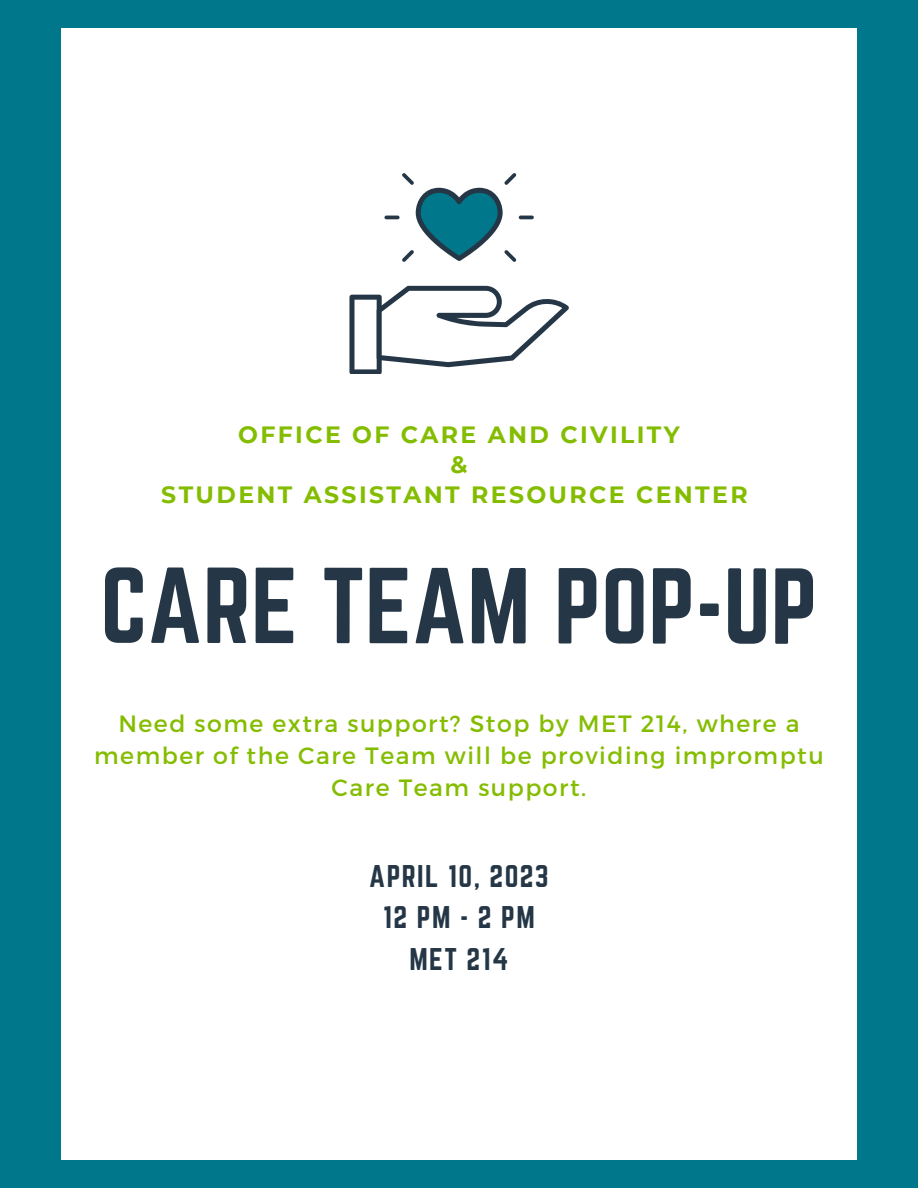
<style>
.page{position:relative;width:918px;height:1188px;background:#00778b}
.page>*{position:absolute;margin:0;border:0;box-sizing:border-box;transform-origin:0 0}
.t1{font:94.35px "Norwester";color:#253746}
.t2{font:27.45px/41.2px "Norwester";letter-spacing:.05em;color:#253746;text-align:center}
.t3{font:23.55px/31.8px "Montserrat";letter-spacing:.065em;color:#84bd00;text-align:center}
.t4{font:700 23.55px/30px "Montserrat";letter-spacing:.1em;color:#84bd00;text-align:center}
</style>
<div class="page">
<div style="left:61px;top:28px;width:796px;height:1132px;background:#fff"></div>
<svg style="left:349px;top:286px;width:220px;height:88px"></svg>
<hr style="left:384px;top:216px;width:16px;height:3px;background:#253746;border-radius:2px">
<hr style="left:519px;top:216px;width:15px;height:3px;background:#253746;border-radius:2px">
<svg style="left:402px;top:174px;width:114px;height:88px"></svg>
<p class="t4" style="left:161px;top:419px;width:588px">OFFICE OF CARE AND CIVILITY<br>&amp;<br>STUDENT ASSISTANT RESOURCE CENTER</p>
<h1 class="t1" style="left:100px;top:549px;width:719px">CARE TEAM POP-UP</h1>
<p class="t3" style="left:94px;top:707px;width:731px">Need some extra support? Stop by MET 214, where a member of the Care Team will be providing impromptu<br>Care Team support.</p>
<p class="t2" style="left:369px;top:856px;width:181px">APRIL 10, 2023<br>12PM-2PM<br>MET 214</p>
</div>
